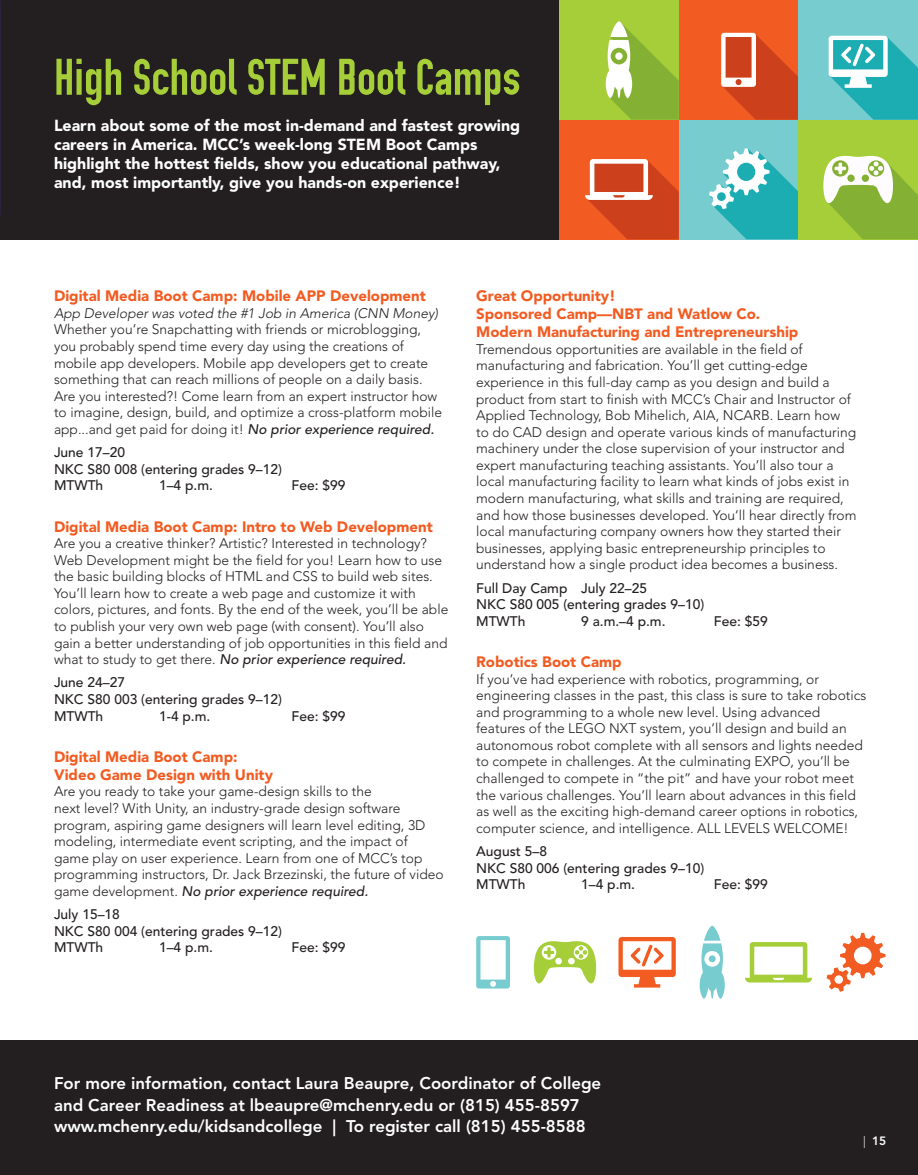
<style>
.page{position:relative;width:918px;height:1175px;background:#fff}
.page>*{position:absolute;margin:0;border:0;box-sizing:border-box;transform-origin:0 0}
.t1{font:51.45px "OSP DIN";color:#a6ce39}
.Course_Code_Day_Date{font:800 16.8px "Avenir LT Std";color:#fff}
.Course_Code_Day_Date-2{font:900 15.9px/19px "Avenir LT Std";color:#fff}
.Course_Code_Day_Date-3{font:900 15px/18px "Avenir LT Std";color:#f25b21}
.Course_Code_Day_Date-4{font:300 13.8px/16.5px "Avenir LT Std";color:#231f20}
.Course_Code_Day_Date-5{font:500 13.8px "Avenir LT Std";color:#231f20}
.Course_Code_Day_Date-6{font:italic 300 13.8px "Avenir LT Std";color:#231f20}
.t2{font:800 12px "Avenir LT Std";color:#fff}
.s1{font-weight:500;font-style:italic}
.s2{font-weight:300}
</style>
<div class="page">
<div style="left:0;top:0;width:559px;height:239px;background:#231f20"></div>
<div style="left:0;top:1040px;width:918px;height:134px;background:#231f20"></div>
<div style="left:679px;top:0;width:119px;height:120px;background:#f25b21"></div>
<svg style="left:721px;top:33px;width:77px;height:87px"></svg>
<div style="left:798px;top:0;width:120px;height:120px;background:#77ccd0"></div>
<svg style="left:829px;top:36px;width:89px;height:84px"></svg>
<div style="left:559px;top:0;width:120px;height:120px;background:#a6ce39"></div>
<svg style="left:606px;top:21px;width:73px;height:99px"></svg>
<div style="left:559px;top:120px;width:120px;height:119px;background:#f25b21"></div>
<svg style="left:585px;top:159px;width:94px;height:80px"></svg>
<div style="left:679px;top:120px;width:119px;height:119px;background:#77ccd0"></div>
<svg style="left:709px;top:148px;width:89px;height:91px"></svg>
<div style="left:798px;top:120px;width:120px;height:119px;background:#a6ce39"></div>
<svg style="left:823px;top:155px;width:95px;height:84px"></svg>
<svg style="left:618px;top:937px;width:58px;height:50px"></svg>
<svg style="left:700px;top:925px;width:25px;height:73px"></svg>
<svg style="left:827px;top:932px;width:58px;height:59px"></svg>
<svg style="left:533px;top:941px;width:64px;height:42px"></svg>
<svg style="left:476px;top:936px;width:34px;height:52px"></svg>
<svg style="left:745px;top:942px;width:67px;height:40px"></svg>
<p class="t1" style="left:54px;top:51px;width:468px">High School STEM Boot Camps</p>
<p class="Course_Code_Day_Date-2" style="left:54px;top:116px;width:468px">Learn about some of the most in-demand and fastest growing careers in America. MCC’s week-long STEM Boot Camps highlight the hottest fields, show you educational pathway, and, most importantly, give you hands-on experience!</p>
<p class="Course_Code_Day_Date-3" style="left:54px;top:287px;width:373px">Digital Media Boot Camp: Mobile APP Development</p>
<p class="Course_Code_Day_Date-6" style="left:54px;top:305px;width:386px">App Developer was voted the #1 Job in America (CNN Money)</p>
<p class="Course_Code_Day_Date-4" style="left:54px;top:321px;width:390px">Whether you’re Snapchatting with friends or microblogging, you probably spend time every day using the creations of mobile app developers. Mobile app developers get to create something that can reach millions of people on a daily basis.<br>Are you interested?! Come learn from an expert instructor how to imagine, design, build, and optimize a cross-platform mobile app...and get paid for doing it! <span class="s1">No prior experience required.</span></p>
<p class="Course_Code_Day_Date-5" style="left:54px;top:444px;width:73px">June 17–20</p>
<p class="Course_Code_Day_Date-5" style="left:54px;top:461px;width:230px">NKC S80 008 (entering grades 9–12)</p>
<p class="Course_Code_Day_Date-5" style="left:54px;top:477px;width:51px">MTWTh</p>
<p class="Course_Code_Day_Date-5" style="left:159px;top:477px;width:55px">1–4 p.m.</p>
<p class="Course_Code_Day_Date-5" style="left:292px;top:477px;width:55px">Fee: $99</p>
<p class="Course_Code_Day_Date-3" style="left:54px;top:517px;width:380px">Digital Media Boot Camp: Intro to Web Development</p>
<p class="Course_Code_Day_Date-4" style="left:54px;top:535px;width:374px">Are you a creative thinker? Artistic? Interested in technology?</p>
<p class="Course_Code_Day_Date-4" style="left:54px;top:552px;width:396px">Web Development might be the field for you! Learn how to use the basic building blocks of HTML and CSS to build web sites.<br>You’ll learn how to create a web page and customize it with colors, pictures, and fonts. By the end of the week, you’ll be able to publish your very own web page (with consent). You’ll also gain a better understanding of job opportunities in this field and what to study to get there. <span class="s1">No prior experience required.</span></p>
<p class="Course_Code_Day_Date-5" style="left:54px;top:674px;width:73px">June 24–27</p>
<p class="Course_Code_Day_Date-5" style="left:54px;top:691px;width:230px">NKC S80 003 (entering grades 9–12)</p>
<p class="Course_Code_Day_Date-5" style="left:54px;top:708px;width:51px">MTWTh</p>
<p class="Course_Code_Day_Date-5" style="left:159px;top:708px;width:53px">1-4 p.m.</p>
<p class="Course_Code_Day_Date-5" style="left:292px;top:708px;width:55px">Fee: $99</p>
<p class="Course_Code_Day_Date-3" style="left:54px;top:747px;width:221px">Digital Media Boot Camp:<br>Video Game Design with Unity</p>
<p class="Course_Code_Day_Date-4" style="left:54px;top:783px;width:391px">Are you ready to take your game-design skills to the<br>next level? With Unity, an industry-grade design software program, aspiring game designers will learn level editing, 3D modeling, intermediate event scripting, and the impact of game play on user experience. Learn from one of MCC’s top programming instructors, Dr. Jack Brzezinski, the future of video game development. <span class="s1">No prior experience required.</span></p>
<p class="Course_Code_Day_Date-5" style="left:54px;top:906px;width:67px">July 15–18</p>
<p class="Course_Code_Day_Date-5" style="left:54px;top:923px;width:230px">NKC S80 004 (entering grades 9–12)</p>
<p class="Course_Code_Day_Date-5" style="left:54px;top:939px;width:51px">MTWTh</p>
<p class="Course_Code_Day_Date-5" style="left:159px;top:939px;width:55px">1–4 p.m.</p>
<p class="Course_Code_Day_Date-5" style="left:292px;top:939px;width:55px">Fee: $99</p>
<p class="Course_Code_Day_Date-3" style="left:476px;top:287px;width:324px">Great Opportunity!<br>Sponsored Camp—NBT and Watlow Co.<br>Modern Manufacturing and Entrepreneurship</p>
<p class="Course_Code_Day_Date-4" style="left:476px;top:341px;width:382px">Tremendous opportunities are available in the field of manufacturing and fabrication. You’ll get cutting-edge experience in this full-day camp as you design and build a product from start to finish with MCC’s Chair and Instructor of Applied Technology, Bob Mihelich, AIA, NCARB. Learn how<br>to do CAD design and operate various kinds of manufacturing machinery under the close supervision of your instructor and expert manufacturing teaching assistants. You’ll also tour a local manufacturing facility to learn what kinds of jobs exist in modern manufacturing, what skills and training are required, and how those businesses developed. You’ll hear directly from local manufacturing company owners how they started their businesses, applying basic entrepreneurship principles to understand how a single product idea becomes a business.</p>
<p class="Course_Code_Day_Date-5" style="left:476px;top:580px;width:172px">Full Day Camp July 22–25</p>
<p class="Course_Code_Day_Date-5" style="left:476px;top:596px;width:230px">NKC S80 005 (entering grades 9–10)</p>
<p class="Course_Code_Day_Date-5" style="left:476px;top:613px;width:51px">MTWTh</p>
<p class="Course_Code_Day_Date-5" style="left:581px;top:613px;width:86px">9 a.m.–4 p.m.</p>
<p class="Course_Code_Day_Date-5" style="left:714px;top:613px;width:55px">Fee: $59</p>
<p class="Course_Code_Day_Date-3" style="left:476px;top:652px;width:147px">Robotics Boot Camp</p>
<p class="Course_Code_Day_Date-4" style="left:476px;top:670px;width:392px">If you’ve had experience with robotics, programming, or engineering classes in the past, this class is sure to take robotics and programming to a whole new level. Using advanced features of the LEGO NXT system, you’ll design and build an autonomous robot complete with all sensors and lights needed to compete in challenges. At the culminating EXPO, you’ll be challenged to compete in “the pit” and have your robot meet the various challenges. You’ll learn about advances in this field as well as the exciting high-demand career options in robotics, computer science, and intelligence. ALL LEVELS WELCOME!</p>
<p class="Course_Code_Day_Date-5" style="left:476px;top:843px;width:72px">August 5–8</p>
<p class="Course_Code_Day_Date-5" style="left:476px;top:859px;width:230px">NKC S80 006 (entering grades 9–10)</p>
<p class="Course_Code_Day_Date-5" style="left:476px;top:876px;width:51px">MTWTh</p>
<p class="Course_Code_Day_Date-5" style="left:581px;top:876px;width:55px">1–4 p.m.</p>
<p class="Course_Code_Day_Date-5" style="left:714px;top:876px;width:55px">Fee: $99</p>
<p class="Course_Code_Day_Date" style="left:54px;top:1073px;width:549px">For more information, contact Laura Beaupre, Coordinator of College</p>
<p class="Course_Code_Day_Date" style="left:54px;top:1094px;width:527px">and Career Readiness at lbeaupre@mchenry.edu or (815) 455-8597</p>
<p class="Course_Code_Day_Date" style="left:54px;top:1116px;width:533px">www.mchenry.edu/kidsandcollege | To register call (815) 455-8588</p>
<p class="t2" style="left:863px;top:1133px;width:25px"><span class="s2">|</span> 15</p>
</div>
